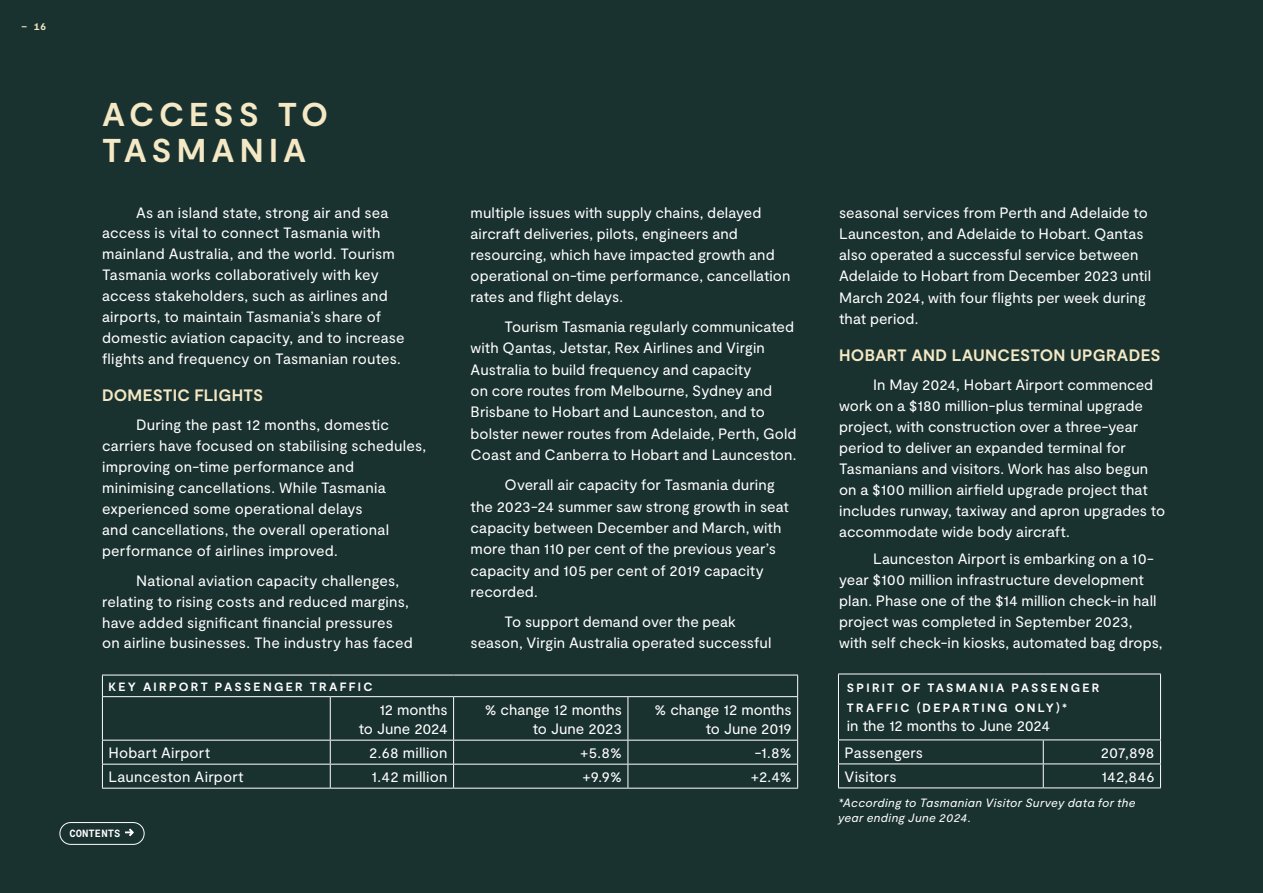
<style>
.page{position:relative;width:1263px;height:893px;background:#1a322f}
.page>*{position:absolute;margin:0;border:0;box-sizing:border-box;transform-origin:0 0}
.t1{font:700 33px/36px "Moderat";letter-spacing:.15em;color:#f4e8c5}
.sub_heads{font:700 16.5px "Moderat";letter-spacing:.01em;color:#f4e8c5}
.t2{font:15px/21px "Moderat";letter-spacing:.005em;color:#fff}
.t3{font:700 12px/19.5px "Moderat";letter-spacing:.19em;color:#fff}
.t4{font:italic 12px/15px "Moderat";letter-spacing:.025em;color:#fff}
.t5{font:10.5px "Moderat Mono Bold";color:#fff}
.t6{font:10.5px "Moderat Mono Bold";color:#f4e8c5}
.s1{font-family:"Moderat"}
</style>
<div class="page">
<div style="left:60px;top:822px;width:84px;height:23px;border:1px solid #fff;border-radius:11px"></div>
<hr style="left:838px;top:674px;width:205px;height:1px;background:#fff">
<hr style="left:838px;top:674px;width:1px;height:65px;background:#fff">
<hr style="left:1043px;top:674px;width:118px;height:1px;background:#fff">
<hr style="left:1160px;top:674px;width:1px;height:65px;background:#fff">
<hr style="left:838px;top:739px;width:205px;height:1px;background:#fff">
<hr style="left:1043px;top:739px;width:118px;height:1px;background:#fff">
<hr style="left:838px;top:763px;width:205px;height:1px;background:#fff">
<svg style="left:838px;top:740px;width:1px;height:47px"></svg>
<hr style="left:1043px;top:763px;width:118px;height:1px;background:#fff">
<svg style="left:1043px;top:740px;width:1px;height:47px"></svg>
<svg style="left:1160px;top:740px;width:1px;height:47px"></svg>
<hr style="left:838px;top:787px;width:205px;height:1px;background:#fff">
<hr style="left:1043px;top:787px;width:118px;height:1px;background:#fff">
<hr style="left:102px;top:675px;width:228px;height:1px;background:#fff">
<svg style="left:102px;top:675px;width:1px;height:21px"></svg>
<hr style="left:330px;top:675px;width:124px;height:1px;background:#fff">
<hr style="left:454px;top:675px;width:174px;height:1px;background:#fff">
<hr style="left:628px;top:675px;width:170px;height:1px;background:#fff">
<svg style="left:797px;top:675px;width:1px;height:21px"></svg>
<hr style="left:102px;top:696px;width:228px;height:1px;background:#fff">
<hr style="left:102px;top:697px;width:1px;height:43px;background:#fff">
<hr style="left:330px;top:696px;width:124px;height:1px;background:#fff">
<hr style="left:330px;top:697px;width:1px;height:43px;background:#fff">
<hr style="left:454px;top:696px;width:174px;height:1px;background:#fff">
<hr style="left:453px;top:697px;width:1px;height:43px;background:#fff">
<hr style="left:628px;top:696px;width:170px;height:1px;background:#fff">
<hr style="left:627px;top:697px;width:1px;height:43px;background:#fff">
<hr style="left:797px;top:697px;width:1px;height:43px;background:#fff">
<hr style="left:102px;top:740px;width:228px;height:1px;background:#fff">
<hr style="left:330px;top:740px;width:124px;height:1px;background:#fff">
<hr style="left:454px;top:740px;width:174px;height:1px;background:#fff">
<hr style="left:628px;top:740px;width:170px;height:1px;background:#fff">
<hr style="left:102px;top:764px;width:228px;height:1px;background:#fff">
<svg style="left:102px;top:740px;width:1px;height:48px"></svg>
<hr style="left:330px;top:764px;width:124px;height:1px;background:#fff">
<svg style="left:330px;top:740px;width:1px;height:48px"></svg>
<hr style="left:454px;top:764px;width:174px;height:1px;background:#fff">
<svg style="left:453px;top:740px;width:1px;height:48px"></svg>
<hr style="left:628px;top:764px;width:170px;height:1px;background:#fff">
<svg style="left:627px;top:740px;width:1px;height:48px"></svg>
<svg style="left:797px;top:740px;width:1px;height:48px"></svg>
<hr style="left:102px;top:788px;width:228px;height:1px;background:#fff">
<hr style="left:330px;top:788px;width:124px;height:1px;background:#fff">
<hr style="left:454px;top:788px;width:174px;height:1px;background:#fff">
<hr style="left:628px;top:788px;width:170px;height:1px;background:#fff">
<p class="t6" style="left:21px;top:20px;width:27px">– 16</p>
<p class="t1" style="left:102px;top:98px;width:228px">ACCESS TO<br>TASMANIA</p>
<p class="t2" style="left:102px;top:202px;width:304px;text-indent:34px">As an island state, strong air and sea access is vital to connect Tasmania with mainland Australia, and the world. Tourism Tasmania works collaboratively with key access stakeholders, such as airlines and airports, to maintain Tasmania’s share of domestic aviation capacity, and to increase flights and frequency on Tasmanian routes.</p>
<p class="sub_heads" style="left:102px;top:385px;width:163px">DOMESTIC FLIGHTS</p>
<p class="t2" style="left:102px;top:415px;width:326px;text-indent:34px">During the past 12 months, domestic carriers have focused on stabilising schedules, improving on-time performance and minimising cancellations. While Tasmania experienced some operational delays<br>and cancellations, the overall operational performance of airlines improved.</p>
<p class="t2" style="left:102px;top:570px;width:312px;text-indent:34px">National aviation capacity challenges, relating to rising costs and reduced margins, have added significant financial pressures on airline businesses. The industry has faced</p>
<p class="t2" style="left:471px;top:202px;width:321px">multiple issues with supply chains, delayed aircraft deliveries, pilots, engineers and resourcing, which have impacted growth and operational on-time performance, cancellation rates and flight delays.</p>
<p class="t2" style="left:471px;top:316px;width:327px;line-height:21.5px;text-indent:34px">Tourism Tasmania regularly communicated with Qantas, Jetstar, Rex Airlines and Virgin Australia to build frequency and capacity<br>on core routes from Melbourne, Sydney and Brisbane to Hobart and Launceston, and to bolster newer routes from Adelaide, Perth, Gold Coast and Canberra to Hobart and Launceston.</p>
<p class="t2" style="left:471px;top:475px;width:320px;line-height:21.5px;text-indent:34px">Overall air capacity for Tasmania during the 2023-24 summer saw strong growth in seat capacity between December and March, with more than 110 per cent of the previous year’s capacity and 105 per cent of 2019 capacity recorded.</p>
<p class="t2" style="left:471px;top:612px;width:302px;line-height:21.5px;text-align:center">To support demand over the peak<br>season, Virgin Australia operated successful</p>
<p class="t3" style="left:108px;top:677px;width:266px">KEY AIRPORT PASSENGER TRAFFIC</p>
<p class="t2" style="left:359px;top:700px;width:90px;line-height:19.5px;text-align:right">12 months<br>to June 2024</p>
<p class="t2" style="left:485px;top:700px;width:139px;line-height:19.5px;text-align:right">% change 12 months to June 2023</p>
<p class="t2" style="left:654px;top:700px;width:139px;line-height:19.5px;text-align:right">% change 12 months to June 2019</p>
<p class="t2" style="left:108px;top:743px;width:103px">Hobart Airport</p>
<p class="t2" style="left:369px;top:743px;width:80px">2.68 million</p>
<p class="t2" style="left:580px;top:743px;width:43px">+5.8%</p>
<p class="t2" style="left:755px;top:743px;width:38px">-1.8%</p>
<p class="t2" style="left:108px;top:767px;width:137px">Launceston Airport</p>
<p class="t2" style="left:372px;top:767px;width:78px">1.42 million</p>
<p class="t2" style="left:582px;top:767px;width:41px">+9.9%</p>
<p class="t2" style="left:751px;top:767px;width:42px">+2.4%</p>
<p class="t5" style="left:70px;top:827px;width:65px">CONTENTS <span class="s1">→</span></p>
<p class="t2" style="left:839px;top:202px;width:313px">seasonal services from Perth and Adelaide to Launceston, and Adelaide to Hobart. Qantas also operated a successful service between Adelaide to Hobart from December 2023 until March 2024, with four flights per week during that period.</p>
<p class="sub_heads" style="left:839px;top:345px;width:323px">HOBART AND LAUNCESTON UPGRADES</p>
<p class="t2" style="left:839px;top:375px;width:327px;text-indent:34px">In May 2024, Hobart Airport commenced work on a $180 million-plus terminal upgrade project, with construction over a three-year period to deliver an expanded terminal for Tasmanians and visitors. Work has also begun on a $100 million airfield upgrade project that includes runway, taxiway and apron upgrades to accommodate wide body aircraft.</p>
<p class="t2" style="left:839px;top:549px;width:325px;text-indent:34px">Launceston Airport is embarking on a 10- year $100 million infrastructure development plan. Phase one of the $14 million check-in hall project was completed in September 2023, with self check-in kiosks, automated bag drops,</p>
<p class="t3" style="left:847px;top:679px;width:254px">SPIRIT OF TASMANIA PASSENGER<br>TRAFFIC (DEPARTING ONLY)*</p>
<p class="t2" style="left:844px;top:713px;width:207px;line-height:26.7px">in the 12 months to June 2024<br>Passengers</p>
<p class="t2" style="left:1101px;top:743px;width:55px">207,898</p>
<p class="t2" style="left:844px;top:767px;width:54px">Visitors</p>
<p class="t2" style="left:1101px;top:767px;width:54px">142,846</p>
<p class="t4" style="left:838px;top:796px;width:299px">*According to Tasmanian Visitor Survey data for the year ending June 2024.</p>
</div>
